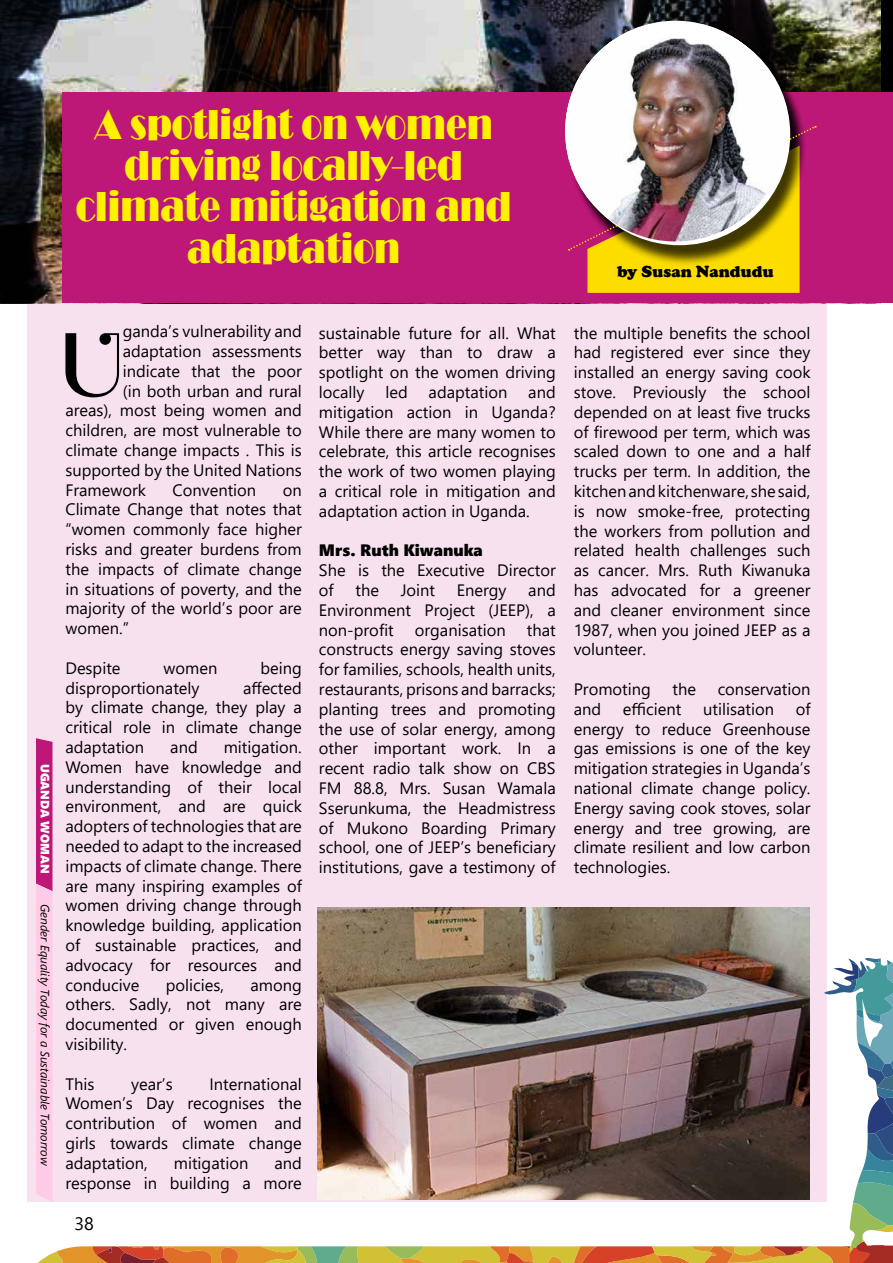
<style>
.page{position:relative;width:893px;height:1263px;background:#fff}
.page>*{position:absolute;margin:0;border:0;box-sizing:border-box;transform-origin:0 0}
.t1{font:91.65px "Safira";color:#000}
.t2{font:43.2px/41.4px "Broadway";color:#fff200;text-align:center;scale:.8 1}
.t3{font:18px "Segoe UI";color:#000}
.t4{font:16.5px/19.8px "Segoe UI";color:#000;text-align:justify}
.t5{font:16.5px "Segoe UI Black";color:#000}
.t6{font:900 16.5px "Cooper";color:#000}
.t7{font:italic 12px "Segoe UI";color:#000}
.t8{font:12px "Segoe UI Black";color:#fff}
</style>
<div class="page">
<div style="left:27px;top:303px;width:800px;height:899px;background:#f8e1ee"></div>
<img style="left:0;top:0;width:893px;height:303px">
<div style="left:62px;top:92px;width:831px;height:211px;background:#bd1877"></div>
<div style="left:567px;top:28px;width:239px;height:238px;background:#000;opacity:.75"></div>
<svg style="left:569px;top:125px;width:247px;height:168px"></svg>
<div style="left:565px;top:21px;width:221px;height:220px;background:#fff;border-radius:50%"></div>
<img style="left:565px;top:39px;width:221px;height:202px">
<img style="left:36px;top:738px;width:857px;height:525px">
<div style="left:841px;top:1015px;width:6px;height:7px;background:#fff;border-radius:50%"></div>
<h2 class="t2" style="left:76px;top:104px;width:546px">A spotlight on women driving locally-led climate mitigation and adaptation</h2>
<p class="t6" style="left:617px;top:262px;width:158px">by Susan Nandudu</p>
<p class="t8" style="left:54px;top:764px;width:112px;rotate:90deg">UGANDA WOMAN</p>
<p class="t7" style="left:56px;top:904px;width:263px;rotate:90deg">Gender Equality Today for a Sustainable Tomorrow</p>
<p class="t4" style="left:123px;top:320px;width:181px">ganda’s vulnerability and</p>
<p class="t4" style="left:123px;top:340px;width:181px">adaptation assessments</p>
<p class="t4" style="left:123px;top:359px;width:181px">indicate that the poor</p>
<p class="t4" style="left:123px;top:379px;width:181px">(in both urban and rural</p>
<p class="t4" style="left:65px;top:399px;width:238px">areas), most being women and</p>
<p class="t4" style="left:65px;top:419px;width:238px">children, are most vulnerable to</p>
<p class="t4" style="left:65px;top:439px;width:238px">climate change impacts . This is</p>
<p class="t4" style="left:65px;top:458px;width:238px">supported by the United Nations</p>
<p class="t4" style="left:65px;top:478px;width:82px">Framework</p>
<p class="t4" style="left:173px;top:478px;width:85px">Convention</p>
<h1 class="t1" style="left:65px;top:320px;width:59px">U</h1>
<p class="t4" style="left:65px;top:478px;width:238px;text-indent:217px">on Climate Change that notes that “women commonly face higher risks and greater burdens from the impacts of climate change in situations of poverty, and the majority of the world’s poor are women.”</p>
<p class="t4" style="left:65px;top:656px;width:57px">Despite</p>
<p class="t4" style="left:164px;top:656px;width:55px">women</p>
<p class="t4" style="left:260px;top:656px;width:43px">being</p>
<p class="t4" style="left:65px;top:676px;width:136px">disproportionately</p>
<p class="t4" style="left:65px;top:676px;width:238px;text-indent:178px">affected by climate change, they play a critical role in climate change adaptation</p>
<p class="t4" style="left:170px;top:736px;width:29px">and</p>
<p class="t4" style="left:65px;top:736px;width:238px;text-indent:158px">mitigation.<br>Women have knowledge and understanding of their local environment, and are quick adopters of technologies that are needed to adapt to the increased impacts of climate change. There are many inspiring examples of women driving change through knowledge building, application of sustainable practices, and advocacy for resources and conducive</p>
<p class="t4" style="left:166px;top:973px;width:60px">policies,</p>
<p class="t4" style="left:65px;top:973px;width:238px;text-indent:185px">among others. Sadly, not many are documented or given enough visibility.</p>
<p class="t4" style="left:65px;top:1072px;width:30px">This</p>
<p class="t4" style="left:131px;top:1072px;width:43px">year’s</p>
<p class="t4" style="left:65px;top:1072px;width:238px;text-indent:144px">International Women’s Day recognises the contribution of women and girls towards climate change adaptation,</p>
<p class="t4" style="left:65px;top:1151px;width:238px;text-align:right">and<br>response in building a more</p>
<p class="t4" style="left:174px;top:1151px;width:76px">mitigation</p>
<p class="t3" style="left:75px;top:1206px;width:21px">38</p>
<p class="t4" style="left:319px;top:321px;width:238px">sustainable future for all. What better way than to draw a spotlight on the women driving locally</p>
<p class="t4" style="left:319px;top:381px;width:238px;text-indent:209px">and mitigation action in Uganda?<br>While there are many women to celebrate, this article recognises the work of two women playing a critical role in mitigation and adaptation action in Uganda.</p>
<p class="t5" style="left:319px;top:539px;width:165px">Mrs. Ruth Kiwanuka</p>
<p class="t4" style="left:319px;top:559px;width:238px">She is the Executive Director of</p>
<p class="t4" style="left:385px;top:381px;width:24px">led</p>
<p class="t4" style="left:429px;top:381px;width:80px">adaptation</p>
<p class="t4" style="left:319px;top:579px;width:238px;text-indent:209px">and Environment Project (JEEP), a non-profit</p>
<p class="t4" style="left:355px;top:579px;width:25px">the</p>
<p class="t4" style="left:401px;top:579px;width:36px">Joint</p>
<p class="t4" style="left:457px;top:579px;width:51px">Energy</p>
<p class="t4" style="left:319px;top:618px;width:238px;text-indent:208px">that constructs energy saving stoves for families, schools, health units, restaurants, prisons and barracks; planting trees and promoting the use of solar energy, among other important work. In a recent radio talk show on CBS FM 88.8, Mrs. Susan Wamala Sserunkuma, the Headmistress of Mukono Boarding Primary school, one of JEEP’s beneficiary institutions, gave a testimony of</p>
<p class="t4" style="left:415px;top:618px;width:92px">organisation</p>
<p class="t4" style="left:574px;top:321px;width:238px">the multiple benefits the school had registered ever since they installed an energy saving cook stove. Previously the school depended on at least five trucks of firewood per term, which was scaled down to one and a half trucks per term. In addition, the kitchen and kitchenware, she said, is now smoke-free, protecting the workers from pollution and related health challenges such as cancer. Mrs. Ruth Kiwanuka has advocated for a greener and cleaner environment since 1987, when you joined JEEP as a volunteer.</p>
<p class="t4" style="left:574px;top:678px;width:79px">Promoting</p>
<p class="t4" style="left:672px;top:678px;width:25px">the</p>
<p class="t4" style="left:718px;top:678px;width:94px">conservation</p>
<p class="t4" style="left:574px;top:698px;width:29px">and</p>
<p class="t4" style="left:623px;top:698px;width:60px">efficient</p>
<p class="t4" style="left:703px;top:698px;width:72px">utilisation</p>
<p class="t4" style="left:574px;top:698px;width:238px;text-indent:222px">of energy to reduce Greenhouse gas emissions is one of the key mitigation strategies in Uganda’s national climate change policy.<br>Energy saving cook stoves, solar energy and tree growing, are climate resilient and low carbon technologies.</p>
</div>
